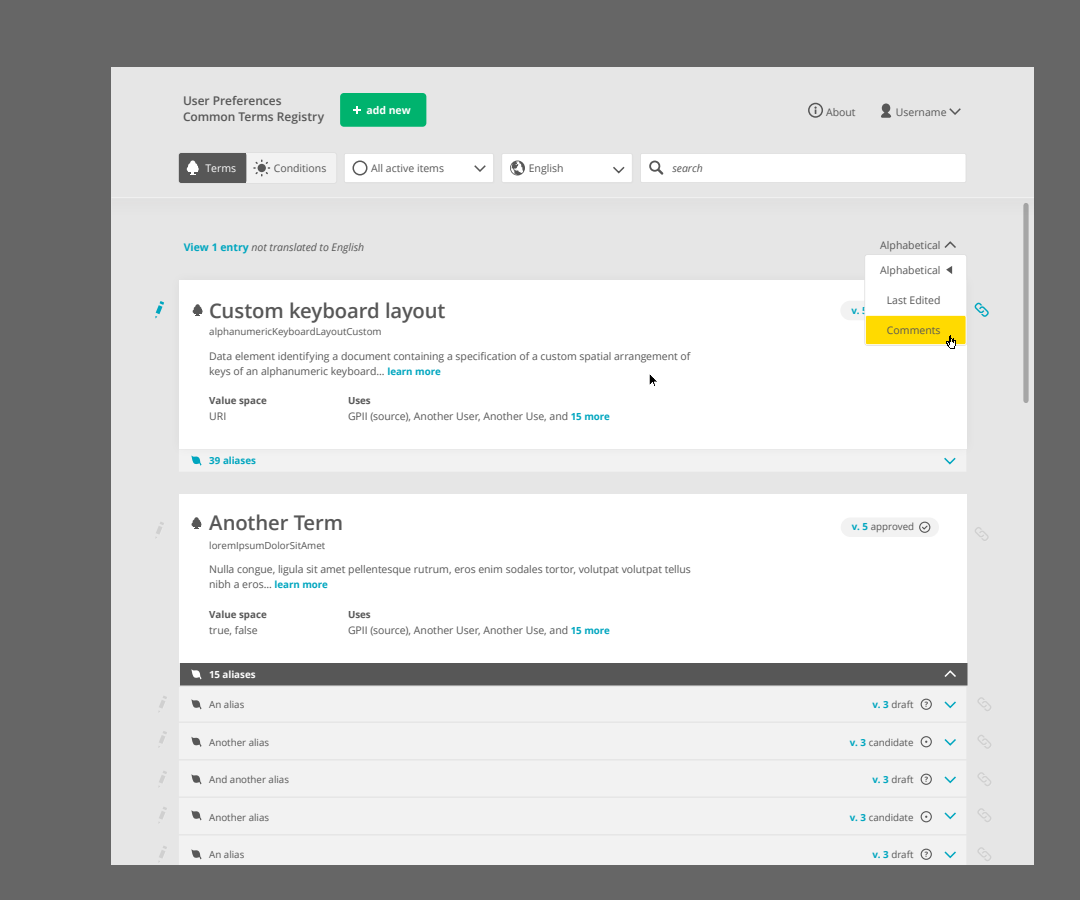
<style>
.page{position:relative;width:1080px;height:900px;background:#666}
.page>*{position:absolute;margin:0;border:0;box-sizing:border-box;transform-origin:0 0}
.t1{font:600 20.25px "Open Sans";letter-spacing:-.01em;color:#575757}
.t2{font:600 12px/15.8px "Open Sans";color:#575757}
.t3{font:10.5px/15px "Open Sans";letter-spacing:-.005em;color:#575757}
.t4{font:italic 10.5px "Open Sans";color:#575757}
.t5{font:700 10.5px "Open Sans";color:#fff}
.t6{font:10.5px "Open Sans";color:#fff}
.t7{font:9.75px "Open Sans";color:#575757}
.t8{font:700 9.75px "Open Sans";color:#575757}
.t9{font:700 9.75px "Open Sans";color:#00a6bf}
.t10{font:700 9.75px "Open Sans";letter-spacing:-.005em;color:#fff}
.s1{font-weight:700;font-style:normal;color:#00a6bf}
.s2{font-weight:700;font-size:9.75px;color:#00a6bf}
.s3{font-weight:700;color:#00a6bf}
</style>
<div class="page">
<div style="left:111px;top:68px;width:923px;height:797px;background:#e6e6e6"></div>
<div style="left:112px;top:198px;width:923px;height:19px;background:#e3e3e3"></div>
<hr style="left:111px;top:197px;width:923px;height:1px;background:#f2f2f2">
<div style="left:1023px;top:206px;width:6px;height:194px;background:#a6a6a6"></div>
<svg style="left:881px;top:104px;width:10px;height:14px"></svg>
<svg style="left:808px;top:103px;width:15px;height:15px"></svg>
<svg style="left:949px;top:108px;width:12px;height:7px"></svg>
<div style="left:345px;top:154px;width:148px;height:28px;background:#fff"></div>
<div style="left:502px;top:154px;width:130px;height:28px;background:#fff"></div>
<svg style="left:178px;top:153px;width:158px;height:30px"></svg>
<div style="left:340px;top:93px;width:86px;height:34px;background:#00b36e;border-radius:4px"></div>
<svg style="left:348px;top:101px;width:18px;height:18px"></svg>
<div style="left:641px;top:154px;width:325px;height:28px;background:#fff"></div>
<div style="left:179px;top:280px;width:787px;height:169px;background:#fff"></div>
<svg style="left:193px;top:304px;width:10px;height:12px"></svg>
<div style="left:179px;top:494px;width:787px;height:169px;background:#fff"></div>
<svg style="left:192px;top:517px;width:9px;height:12px"></svg>
<svg style="left:841px;top:518px;width:98px;height:19px"></svg>
<svg style="left:179px;top:448px;width:788px;height:23px"></svg>
<svg style="left:179px;top:662px;width:789px;height:203px"></svg>
<svg style="left:155px;top:301px;width:9px;height:17px"></svg>
<svg style="left:155px;top:522px;width:9px;height:16px"></svg>
<svg style="left:974px;top:302px;width:15px;height:15px"></svg>
<svg style="left:975px;top:527px;width:14px;height:14px"></svg>
<svg style="left:158px;top:696px;width:9px;height:16px"></svg>
<svg style="left:977px;top:697px;width:14px;height:14px"></svg>
<svg style="left:158px;top:731px;width:9px;height:17px"></svg>
<svg style="left:977px;top:735px;width:14px;height:14px"></svg>
<svg style="left:158px;top:771px;width:9px;height:16px"></svg>
<svg style="left:977px;top:772px;width:14px;height:14px"></svg>
<svg style="left:158px;top:807px;width:9px;height:16px"></svg>
<svg style="left:977px;top:808px;width:14px;height:14px"></svg>
<svg style="left:158px;top:846px;width:9px;height:16px"></svg>
<svg style="left:977px;top:847px;width:14px;height:14px"></svg>
<svg style="left:649px;top:374px;width:8px;height:12px"></svg>
<svg style="left:841px;top:241px;width:126px;height:108px"></svg>
<p class="t2" style="left:183px;top:93px;width:143px">User Preferences<br>Common Terms Registry</p>
<p class="t5" style="left:366px;top:103px;width:46px">add new</p>
<p class="t6" style="left:206px;top:161px;width:32px">Terms</p>
<p class="t3" style="left:274px;top:160px;width:54px">Conditions</p>
<p class="t3" style="left:371px;top:160px;width:74px">All active items</p>
<p class="t3" style="left:529px;top:160px;width:36px">English</p>
<p class="t4" style="left:184px;top:239px;width:182px"><span class="s1">View 1 entry</span> not translated to English</p>
<p class="t4" style="left:672px;top:161px;width:32px">search</p>
<h1 class="t1" style="left:209px;top:297px;width:238px">Custom keyboard layout</h1>
<p class="t3" style="left:209px;top:348px;width:483px">Data element identifying a document containing a specification of a custom spatial arrangement of keys of an alphanumeric keyboard... <span class="s2">learn more</span></p>
<p class="t7" style="left:209px;top:325px;width:174px">alphanumericKeyboardLayoutCustom</p>
<p class="t8" style="left:209px;top:394px;width:59px">Value space</p>
<p class="t3" style="left:209px;top:408px;width:19px">URI</p>
<p class="t9" style="left:209px;top:454px;width:48px">39 aliases</p>
<p class="t8" style="left:348px;top:394px;width:24px">Uses</p>
<p class="t3" style="left:348px;top:408px;width:264px">GPII (source), Another User, Another Use, and <span class="s2">15 more</span></p>
<h1 class="t1" style="left:209px;top:509px;width:135px">Another Term</h1>
<p class="t3" style="left:209px;top:562px;width:483px">Nulla congue, ligula sit amet pellentesque rutrum, eros enim sodales tortor, volutpat volutpat tellus nibh a eros... <span class="s2">learn more</span></p>
<p class="t7" style="left:209px;top:539px;width:118px">loremIpsumDolorSitAmet</p>
<p class="t8" style="left:209px;top:608px;width:59px">Value space</p>
<p class="t3" style="left:209px;top:622px;width:50px">true, false</p>
<p class="t10" style="left:209px;top:668px;width:48px">15 aliases</p>
<p class="t7" style="left:209px;top:698px;width:37px">An alias</p>
<p class="t7" style="left:209px;top:736px;width:61px">Another alias</p>
<p class="t7" style="left:209px;top:773px;width:81px">And another alias</p>
<p class="t7" style="left:209px;top:811px;width:61px">Another alias</p>
<p class="t7" style="left:209px;top:848px;width:37px">An alias</p>
<p class="t8" style="left:348px;top:608px;width:24px">Uses</p>
<p class="t3" style="left:348px;top:622px;width:264px">GPII (source), Another User, Another Use, and <span class="s2">15 more</span></p>
<p class="t3" style="left:826px;top:104px;width:31px">About</p>
<p class="t3" style="left:896px;top:104px;width:52px">Username</p>
<p class="t3" style="left:880px;top:238px;width:62px">Alphabetical</p>
<p class="t3" style="left:880px;top:262px;width:62px">Alphabetical</p>
<p class="t3" style="left:887px;top:292px;width:55px">Last Edited</p>
<p class="t3" style="left:887px;top:322px;width:55px">Comments</p>
<p class="t7" style="left:852px;top:520px;width:64px"><span class="s3">v. 5</span> approved</p>
<p class="t7" style="left:872px;top:698px;width:43px"><span class="s3">v. 3</span> draft</p>
<p class="t7" style="left:850px;top:735px;width:65px"><span class="s3">v. 3</span> candidate</p>
<p class="t7" style="left:872px;top:773px;width:43px"><span class="s3">v. 3</span> draft</p>
<p class="t7" style="left:850px;top:810px;width:65px"><span class="s3">v. 3</span> candidate</p>
<p class="t7" style="left:872px;top:848px;width:43px"><span class="s3">v. 3</span> draft</p>
</div>
